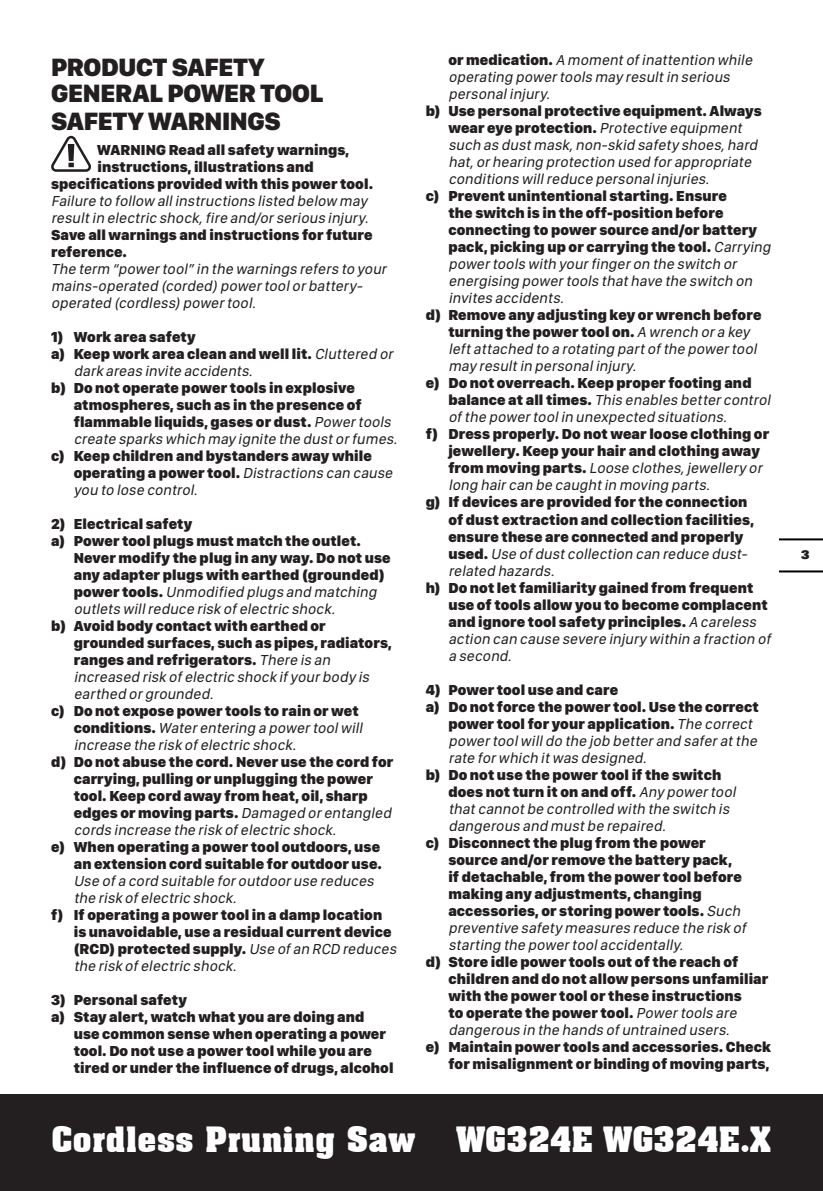
<style>
.page{position:relative;width:823px;height:1191px;background:#fff}
.page>*{position:absolute;margin:0;border:0;box-sizing:border-box;transform-origin:0 0}
.t1{font:700 34px "Aachen BT";color:#fff}
.t2{font:900 26px/28px "SF Compact Display";letter-spacing:-.01em;color:#231f20}
.t3{font:900 15px/17px "SF Compact Display";letter-spacing:.005em;color:#231f20}
.t4{font:italic 15px/17px "SF Compact Display";letter-spacing:.01em;color:#231f20}
.t5{font:900 12px "Univers";color:#231f20}
.s1{font-weight:900;font-style:normal}
.s2{font-weight:400;font-style:italic}
</style>
<div class="page">
<div style="left:0;top:1094px;width:822px;height:97px;background:#231f20"></div>
<hr style="left:779px;top:570px;width:43px;height:2px;background:#000">
<hr style="left:779px;top:538px;width:43px;height:2px;background:#000">
<svg style="left:51px;top:136px;width:40px;height:36px"></svg>
<p class="t2" style="left:51px;top:52px;width:214px">PRODUCT SAFETY</p>
<p class="t2" style="left:51px;top:78px;width:273px">GENERAL POWER TOOL<br>SAFETY WARNINGS</p>
<p class="t3" style="left:97px;top:140px;width:253px">WARNING Read all safety warnings,</p>
<p class="t3" style="left:98px;top:157px;width:218px">instructions, illustrations and</p>
<p class="t3" style="left:51px;top:174px;width:323px">specifications provided with this power tool.</p>
<p class="t4" style="left:51px;top:191px;width:320px">Failure to follow allinstructions listed below may</p>
<p class="t4" style="left:51px;top:208px;width:322px">resultin electric shock,fire and/orserious injury.</p>
<p class="t3" style="left:51px;top:225px;width:323px">Save all warnings and instructions for future reference.</p>
<p class="t4" style="left:51px;top:259px;width:340px">The term “powertool”in the warnings refers to your mains-operated (corded)powertoolorbattery&shy;operated (cordless)powertool.</p>
<p class="t3" style="left:51px;top:327px;width:146px">1) Work area safety</p>
<p class="t4" style="left:74px;top:344px;width:324px;text-indent:-23px"><span class="s1">a) Keep work area clean and well lit.</span> Cluttered or dark areas invite accidents.</p>
<p class="t3" style="left:74px;top:378px;width:328px;text-indent:-23px">b) Do not operate power tools in explosive atmospheres, such as in the presence of flammable liquids, gases or dust. <span class="s2">Powertools create sparks which may ignite the dustorfumes.</span></p>
<p class="t3" style="left:74px;top:446px;width:323px;text-indent:-23px">c) Keep children and bystanders away while<br>o pe rat i n g a powe r too l . <span class="s2">Distractions can cause you to lose control.</span></p>
<p class="t3" style="left:51px;top:514px;width:143px">2) Electrical safety</p>
<p class="t3" style="left:74px;top:531px;width:318px;text-indent:-23px">a) Power tool plugs must match the outlet.<br>Never modify the plug in any way. Do not use any adapter plugs with earthed (grounded) powe r too l s . <span class="s2">Unmodified plugs and matching outlets willreduce risk ofelectric shock.</span></p>
<p class="t3" style="left:74px;top:616px;width:319px;text-indent:-23px">b) Avoid body contact with earthed or grounded surfaces, such as pipes, radiators, ranges and refrigerators. <span class="s2">There is an increased risk ofelectric shock ifyourbody is earthed orgrounded.</span></p>
<p class="t4" style="left:74px;top:701px;width:293px;text-indent:-23px"><span class="s1">c) Do not expose power tools to rain or wet co n d it i o n s .</span> Waterentering a powertoolwill increase the risk ofelectric shock.</p>
<p class="t3" style="left:74px;top:752px;width:322px;text-indent:-23px">d) Do not abuse the cord. Never use the cord for carrying, pulling or unplugging the power tool. Keep cord away from heat, oil, sharp edges or moving parts. <span class="s2">Damaged orentangled cords increase the risk ofelectric shock.</span></p>
<p class="t3" style="left:74px;top:837px;width:309px;text-indent:-23px">e) When operating a power tool outdoors, use an extension cord suitable for outdoor use.<br><span class="s2">Use ofa cord suitable foroutdooruse reduces the risk ofelectric shock.</span></p>
<p class="t3" style="left:74px;top:905px;width:327px;text-indent:-23px">f) If operating a power tool in a damp location<br>is unavoidable, use a residual current device (RCD) protected supply. <span class="s2">Use ofan RCD reduces the risk ofelectric shock.</span></p>
<p class="t3" style="left:51px;top:990px;width:137px">3) Personal safety</p>
<p class="t3" style="left:74px;top:1007px;width:321px;text-indent:-23px">a) Stay alert, watch what you are doing and use common sense when operating a power tool. Do not use a power tool while you are tired or under the influence of drugs, alcohol</p>
<p class="t4" style="left:448px;top:51px;width:308px"><span class="s1">o r m ed i cat i o n .</span> A momentofinattention while operating powertools may resultin serious personalinjury.</p>
<p class="t4" style="left:448px;top:102px;width:315px;text-indent:-23px"><span class="s1">b) Use personal protective equipment. Always wea r eye p rotect i o n .</span> Protective equipment such as dustmask,non-skid safety shoes,hard hat,orhearing protection used forappropriate conditions willreduce personalinjuries.</p>
<p class="t3" style="left:448px;top:187px;width:327px;text-indent:-23px">c) Prevent unintentional starting. Ensure<br>the switch is in the off-position before connecting to power source and/or battery pack, picking up or carrying the tool. <span class="s2">Carrying powertools with yourfingeron the switch or energising powertools thathave the switch on invites accidents.</span></p>
<p class="t4" style="left:448px;top:306px;width:314px;text-indent:-23px"><span class="s1">d) Remove any adjusting key or wrench before turning the power tool on.</span> A wrench ora key leftattached to a rotating partofthe powertool may resultin personalinjury.</p>
<p class="t4" style="left:448px;top:374px;width:326px;text-indent:-23px"><span class="s1">e) Do not overreach. Keep proper footing and<br>ba l a n ce at a l l t i m es.</span> This enables bettercontrol ofthe powertoolin unexpected situations.</p>
<p class="t3" style="left:448px;top:425px;width:322px;text-indent:-23px">f) Dress properly. Do not wear loose clothing or jewellery. Keep your hair and clothing away f ro m m ovi n g pa rts . <span class="s2">Loose clothes,jewellery or long haircan be caughtin moving parts.</span></p>
<p class="t3" style="left:448px;top:493px;width:307px;text-indent:-23px">g) If devices are provided for the connection of dust extraction and collection facilities, ensure these are connected and properly u se d . <span class="s2">Use ofdustcollection can reduce dust&shy;related hazards.</span></p>
<p class="t3" style="left:448px;top:578px;width:327px;text-indent:-23px">h) Do not let familiarity gained from frequent use of tools allow you to become complacent and ignore tool safety principles. <span class="s2">A careless action can cause severe injury within a fraction of a second.</span></p>
<p class="t3" style="left:425px;top:680px;width:194px">4) Power tool use and care</p>
<p class="t4" style="left:448px;top:697px;width:313px;text-indent:-23px"><span class="s1">a) Do not force the power tool. Use the correct power tool for your application.</span> The correct powertoolwilldo the job betterand saferatthe rate forwhich itwas designed.</p>
<p class="t4" style="left:448px;top:765px;width:292px;text-indent:-23px"><span class="s1">b) Do not use the power tool if the switch does not turn it on and off.</span> Any powertool thatcannotbe controlled with the switch is dangerous and mustbe repaired.</p>
<p class="t3" style="left:448px;top:833px;width:302px;text-indent:-23px">c) Disconnect the plug from the power source and/or remove the battery pack,<br>if detachable, from the power tool before making any adjustments, changing accessories, or storing power tools. <span class="s2">Such preventive safety measures reduce the risk of starting the powertoolaccidentally.</span></p>
<p class="t3" style="left:448px;top:952px;width:321px;text-indent:-23px">d) Store idle power tools out of the reach of children and do not allow persons unfamiliar with the power tool or these instructions<br>to operate the power tool. <span class="s2">Powertools are dangerous in the hands ofuntrained users.</span></p>
<p class="t3" style="left:425px;top:1037px;width:347px;text-align:right">e) Maintain power tools and accessories. Check for misalignment or binding of moving parts,</p>
<h1 class="t1" style="left:51px;top:1118px;width:721px">Cordless Pruning Saw WG324E WG324E.X</h1>
<p class="t5" style="left:800px;top:546px;width:10px">3</p>
</div>
